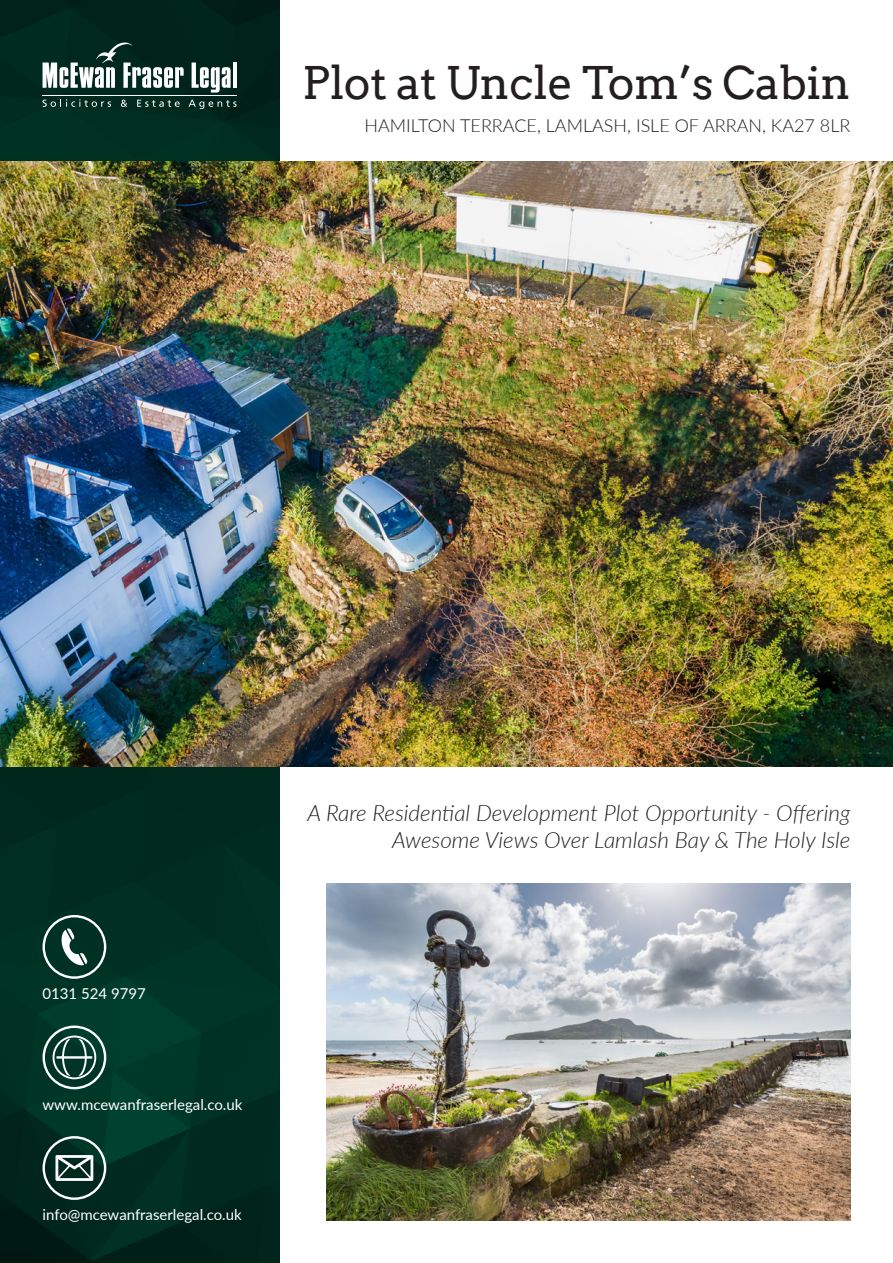
<style>
.page{position:relative;width:893px;height:1263px;background:#fff}
.page>*{position:absolute;margin:0;border:0;box-sizing:border-box;transform-origin:0 0}
.t1{font:45px "Arvo";letter-spacing:-.01em;color:#231f20}
.t2{font:italic 300 22.5px/27px "Lato";color:#231f20;text-align:right}
.t3{font:300 18px "Lato";color:#231f20}
.t4{font:15px "Lato";color:#fff}
</style>
<div class="page">
<img style="left:0;top:0;width:279px;height:1263px">
<img style="left:0;top:162px;width:893px;height:605px">
<svg style="left:43px;top:43px;width:141px;height:45px"></svg>
<svg style="left:192px;top:63px;width:39px;height:30px"></svg>
<hr style="left:233px;top:63px;width:4px;height:25px;background:#fff">
<hr style="left:43px;top:95px;width:194px;height:1px;background:#fff">
<svg style="left:43px;top:99px;width:68px;height:8px"></svg>
<svg style="left:121px;top:100px;width:6px;height:7px"></svg>
<svg style="left:137px;top:100px;width:43px;height:7px"></svg>
<svg style="left:189px;top:100px;width:48px;height:9px"></svg>
<img style="left:326px;top:883px;width:524px;height:337px">
<svg style="left:43px;top:915px;width:63px;height:64px;background:#335a4f"></svg>
<svg style="left:43px;top:1025px;width:63px;height:64px;background:#3a6559"></svg>
<svg style="left:43px;top:1136px;width:63px;height:64px;background:#3a5b52"></svg>
<h1 class="t1" style="left:302px;top:55px;width:550px">Plot at Uncle Tom’s Cabin</h1>
<p class="t3" style="left:365px;top:113px;width:487px">HAMILTON TERRACE, LAMLASH, ISLE OF ARRAN, KA27 8LR</p>
<p class="t4" style="left:43px;top:983px;width:105px">0131 524 9797</p>
<p class="t4" style="left:43px;top:1094px;width:201px">www.mcewanfraserlegal.co.uk</p>
<p class="t4" style="left:43px;top:1204px;width:201px">info@mcewanfraserlegal.co.uk</p>
<p class="t2" style="left:307px;top:798px;width:544px">A Rare Residential Development Plot Opportunity - Offering<br>Awesome Views Over Lamlash Bay &amp; The Holy Isle</p>
</div>
